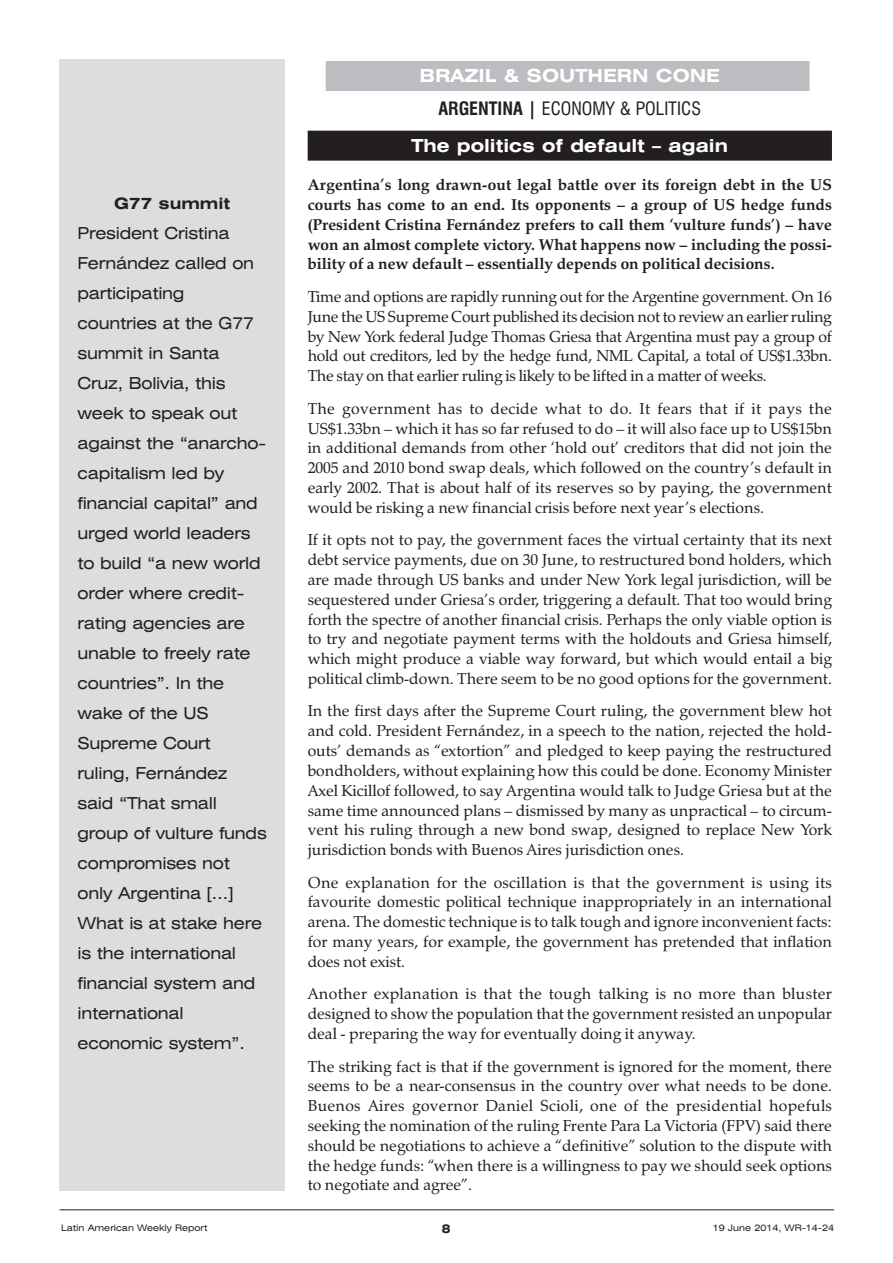
<style>
.page{position:relative;width:893px;height:1263px;background:#fff}
.page>*{position:absolute;margin:0;border:0;box-sizing:border-box;transform-origin:0 0}
.t1{font:700 expanded 18px/33.3px "Swiss 721 BT";color:#fff;text-align:center}
.t2{font:expanded 16.5px/30px "Swiss 721 BT";letter-spacing:-.015em;color:#231f20}
.t3{font:15.75px/19.8px "Zapf Calligraphic 801 BT";color:#231f20;text-align:justify}
.t4{font:700 15.75px/19.8px "Zapf Calligraphic 801 BT";color:#231f20;text-align:justify}
.t5{font:700 expanded 15.75px "Swiss 721 BT";color:#231f20}
.t6{font:700 expanded 12px "Swiss 721 BT";color:#231f20}
.t7{font:expanded 9px "Swiss 721 BT";color:#231f20}
.s1{font-stretch:condensed;color:#231f20}
.s2{font-weight:400;font-stretch:condensed;color:#231f20}
</style>
<div class="page">
<div style="left:326px;top:61px;width:483px;height:30px;background:#bcbdc0"></div>
<div style="left:308px;top:131px;width:524px;height:30px;background:#231f20"></div>
<div style="left:60px;top:60px;width:225px;height:1131px;background:#dcdddf"></div>
<hr style="left:60px;top:1209px;width:774px;height:1px;background:#231f20">
<p class="t5" style="left:114px;top:194px;width:117px">G77 summit</p>
<p class="t2" style="left:78px;top:218px;width:191px">President Cristina<br>Fernández called on participating countries at the G77 summit in Santa<br>Cruz, Bolivia, this week to speak out against the “anarcho&shy;capitalism led by financial capital” and urged world leaders to build “a new world order where credit&shy;rating agencies are unable to freely rate countries”. In the wake of the US<br>Supreme Court ruling, Fernández said “That small group of vulture funds compromises not only Argentina […]<br>What is at stake here is the international financial system and international economic system”.</p>
<p class="t7" style="left:61px;top:1223px;width:148px">Latin American Weekly Report</p>
<p class="t1" style="left:420px;top:59px;width:302px">BRAZIL &amp; SOUTHERN CONE<br><span class="s1">ARGENTINA |</span> <span class="s2">ECONOMY &amp; POLITICS</span></p>
<p class="t1" style="left:412px;top:129px;width:318px">The politics of default – again</p>
<p class="t4" style="left:308px;top:175px;width:526px">Argentina’s long drawn-out legal battle over its foreign debt in the US courts has come to an end. Its opponents – a group of US hedge funds (President Cristina Fernández prefers to call them ‘vulture funds’) – have won an almost complete victory. What happens now – including the possi&shy;bility of a new default – essentially depends on political decisions.</p>
<p class="t3" style="left:308px;top:287px;width:526px">Time and options are rapidly running out for the Argentine government. On 16<br>June the US Supreme Court published its decision not to review an earlier ruling by New York federal Judge Thomas Griesa that Argentina must pay a group of hold out creditors, led by the hedge fund, NML Capital, a total of US$1.33bn.<br>The stay on that earlier ruling is likely to be lifted in a matter of weeks.</p>
<p class="t3" style="left:308px;top:398px;width:526px">The government has to decide what to do. It fears that if it pays the US$1.33bn – which it has so far refused to do – it will also face up to US$15bn in additional demands from other ‘hold out’ creditors that did not join the 2005 and 2010 bond swap deals, which followed on the country’s default in early 2002. That is about half of its reserves so by paying, the government would be risking a new financial crisis before next year’s elections.</p>
<p class="t3" style="left:308px;top:530px;width:526px">If it opts not to pay, the government faces the virtual certainty that its next debt service payments, due on 30 June, to restructured bond holders, which are made through US banks and under New York legal jurisdiction, will be sequestered under Griesa’s order, triggering a default. That too would bring forth the spectre of another financial crisis. Perhaps the only viable option is to try and negotiate payment terms with the holdouts and Griesa himself, which might produce a viable way forward, but which would entail a big political climb-down. There seem to be no good options for the government.</p>
<p class="t3" style="left:308px;top:701px;width:526px">In the first days after the Supreme Court ruling, the government blew hot and cold. President Fernández, in a speech to the nation, rejected the hold&shy;outs’ demands as “extortion” and pledged to keep paying the restructured bondholders, without explaining how this could be done. Economy Minister Axel Kicillof followed, to say Argentina would talk to Judge Griesa but at the same time announced plans – dismissed by many as unpractical – to circum&shy;vent his ruling through a new bond swap, designed to replace New York jurisdiction bonds with Buenos Aires jurisdiction ones.</p>
<p class="t3" style="left:308px;top:872px;width:526px">One explanation for the oscillation is that the government is using its favourite domestic political technique inappropriately in an international arena. The domestic technique is to talk tough and ignore inconvenient facts: for many years, for example, the government has pretended that inflation does not exist.</p>
<p class="t3" style="left:308px;top:984px;width:526px">Another explanation is that the tough talking is no more than bluster designed to show the population that the government resisted an unpopular deal - preparing the way for eventually doing it anyway.</p>
<p class="t3" style="left:308px;top:1056px;width:526px">The striking fact is that if the government is ignored for the moment, there seems to be a near-consensus in the country over what needs to be done.<br>Buenos Aires governor Daniel Scioli, one of the presidential hopefuls seeking the nomination of the ruling Frente Para La Victoria (FPV) said there should be negotiations to achieve a “definitive” solution to the dispute with the hedge funds: “when there is a willingness to pay we should seek options to negotiate and agree”.</p>
<p class="t6" style="left:442px;top:1221px;width:10px">8</p>
<p class="t7" style="left:713px;top:1223px;width:123px">19 June 2014, WR-14-24</p>
</div>
